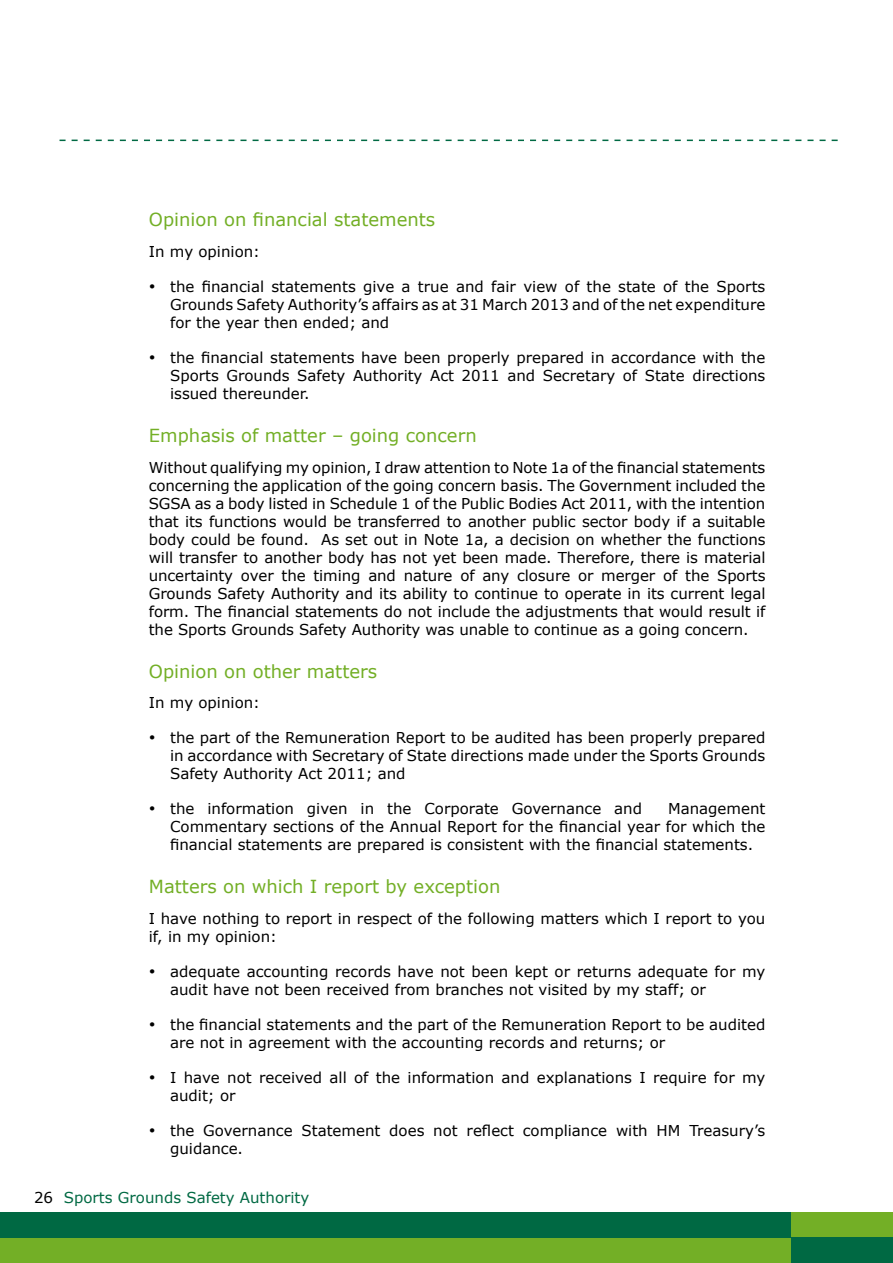
<style>
.page{position:relative;width:893px;height:1263px;background:#fff}
.page>*{position:absolute;margin:0;border:0;box-sizing:border-box;transform-origin:0 0}
.t1{font:18px "Verdana";color:#73af26}
.t2{font:15px/18px "Verdana";color:#000;text-align:justify}
.t3{font:15px "Verdana";color:#006943}
.s1{color:#000}
</style>
<div class="page">
<div style="left:791px;top:1212px;width:102px;height:25px;background:#73af26"></div>
<div style="left:791px;top:1237px;width:102px;height:26px;background:#006943"></div>
<div style="left:0;top:1237px;width:791px;height:26px;background:#73af26"></div>
<div style="left:0;top:1212px;width:791px;height:25px;background:#006943"></div>
<svg style="left:60px;top:140px;width:778px;height:1px"></svg>
<p class="t1" style="left:149px;top:207px;width:288px">Opinion on financial statements</p>
<p class="t2" style="left:149px;top:243px;width:113px">In my opinion:</p>
<p class="t2" style="left:170px;top:278px;width:597px;text-indent:-21px">• the financial statements give a true and fair view of the state of the Sports Grounds Safety Authority’s affairs as at 31 March 2013 and of the net expenditure for the year then ended; and</p>
<p class="t2" style="left:170px;top:349px;width:597px;text-indent:-21px">• the financial statements have been properly prepared in accordance with the Sports Grounds Safety Authority Act 2011 and Secretary of State directions issued thereunder.</p>
<p class="t1" style="left:149px;top:423px;width:329px">Emphasis of matter – going concern</p>
<p class="t2" style="left:149px;top:458px;width:618px">Without qualifying my opinion, I draw attention to Note 1a of the financial statements concerning the application of the going concern basis. The Government included the SGSA as a body listed in Schedule 1 of the Public Bodies Act 2011, with the intention that its functions would be transferred to another public sector body if a suitable body could be found. As set out in Note 1a, a decision on whether the functions will transfer to another body has not yet been made. Therefore, there is material uncertainty over the timing and nature of any closure or merger of the Sports Grounds Safety Authority and its ability to continue to operate in its current legal form. The financial statements do not include the adjustments that would result if the Sports Grounds Safety Authority was unable to continue as a going concern.</p>
<p class="t1" style="left:149px;top:659px;width:230px">Opinion on other matters</p>
<p class="t2" style="left:149px;top:694px;width:113px">In my opinion:</p>
<p class="t2" style="left:170px;top:729px;width:597px;text-indent:-21px">• the part of the Remuneration Report to be audited has been properly prepared in accordance with Secretary of State directions made under the Sports Grounds Safety Authority Act 2011; and</p>
<p class="t2" style="left:149px;top:800px;width:495px">• the information given in the Corporate Governance and</p>
<p class="t2" style="left:170px;top:800px;width:597px;text-indent:498px">Management Commentary sections of the Annual Report for the financial year for which the financial statements are prepared is consistent with the financial statements.</p>
<p class="t1" style="left:149px;top:874px;width:353px">Matters on which I report by exception</p>
<p class="t2" style="left:149px;top:909px;width:618px">I have nothing to report in respect of the following matters which I report to you if, in my opinion:</p>
<p class="t2" style="left:170px;top:962px;width:597px;text-indent:-21px">• adequate accounting records have not been kept or returns adequate for my audit have not been received from branches not visited by my staff; or</p>
<p class="t2" style="left:170px;top:1015px;width:597px;text-indent:-21px">• the financial statements and the part of the Remuneration Report to be audited are not in agreement with the accounting records and returns; or</p>
<p class="t2" style="left:170px;top:1068px;width:597px;text-indent:-21px">• I have not received all of the information and explanations I require for my audit; or</p>
<p class="t2" style="left:170px;top:1121px;width:597px;text-indent:-21px">• the Governance Statement does not reflect compliance with HM Treasury’s guidance.</p>
<p class="t3" style="left:34px;top:1188px;width:277px"><span class="s1">26</span> Sports Grounds Safety Authority</p>
</div>
